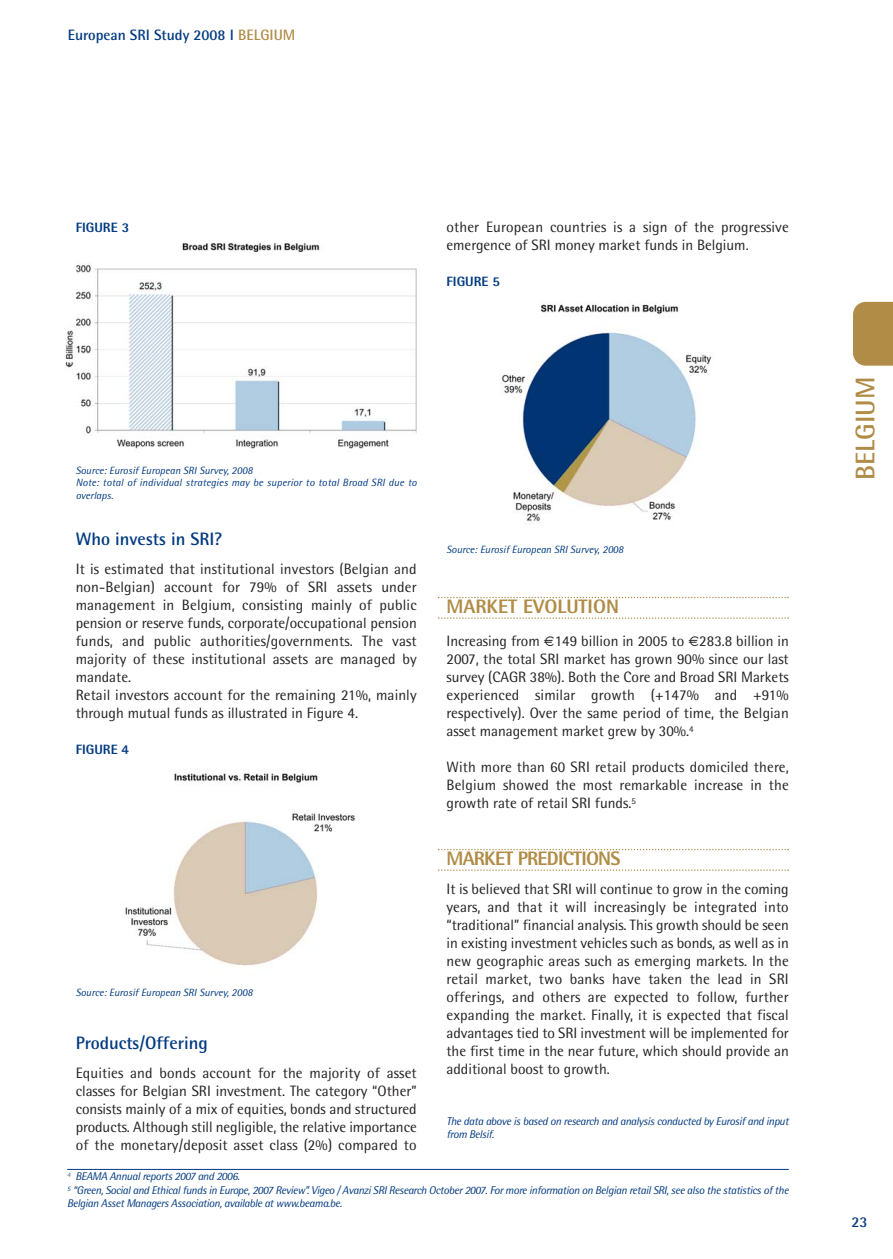
<style>
.page{position:relative;width:893px;height:1259px;background:#fff}
.page>*{position:absolute;margin:0;border:0;box-sizing:border-box;transform-origin:0 0}
.t1{font:700 27px "Rotis Semi Sans";color:#b08c46}
.t2{font:800 19.5px "Rotis Semi Sans";letter-spacing:-.04em;color:#b08c46}
.t3{font:800 19.5px "Rotis Semi Sans";color:#b08c46}
.t4{font:700 18px "Rotis Semi Sans";color:#013a81}
.t5{font:15px/18px "Rotis Semi Sans";letter-spacing:.005em;color:#231f20;text-align:justify}
.t6{font:700 15px "Rotis Semi Sans";color:#013a81}
.t7{font:800 13.5px "Rotis Semi Sans";color:#013a81}
.t8{font:italic 11.25px/13.5px "Rotis Semi Sans";letter-spacing:-.03em;color:#013a81}
.t9{font:italic 10.5px/12.6px "Rotis Semi Sans";color:#013b82}
.s1{color:#b08c46}
</style>
<div class="page">
<div style="left:853px;top:302px;width:40px;height:64px;background:#b08c46"></div>
<svg style="left:438px;top:597px;width:351px;height:1px"></svg>
<svg style="left:438px;top:617px;width:351px;height:2px"></svg>
<svg style="left:438px;top:849px;width:351px;height:1px"></svg>
<svg style="left:438px;top:869px;width:351px;height:2px"></svg>
<hr style="left:67px;top:1169px;width:722px;height:1px;background:#013b82">
<img style="left:65px;top:242px;width:352px;height:207px">
<img style="left:125px;top:773px;width:231px;height:193px">
<img style="left:502px;top:303px;width:210px;height:219px">
<p class="t6" style="left:68px;top:29px;width:229px">European SRI Study 2008 I <span class="s1">BELGIUM</span></p>
<p class="t7" style="left:76px;top:223px;width:55px">FIGURE 3</p>
<p class="t5" style="left:446px;top:219px;width:344px">other European countries is a sign of the progressive emergence of SRI money market funds in Belgium.</p>
<p class="t7" style="left:446px;top:277px;width:55px">FIGURE 5</p>
<p class="t9" style="left:76px;top:465px;width:343px">Source: Eurosif European SRI Survey, 2008<br>Note: total of individual strategies may be superior to total Broad SRI due to overlaps.</p>
<p class="t4" style="left:76px;top:532px;width:148px">Who invests in SRI?</p>
<p class="t5" style="left:76px;top:561px;width:343px;text-align:left">It is estimated that institutional investors (Belgian and non-Belgian) account for 79% of SRI assets under management in Belgium, consisting mainly of public pension or reserve funds, corporate/occupational pension funds, and public authorities/governments. The vast majority of these institutional assets are managed by mandate.<br>Retail investors account for the remaining 21%, mainly through mutual funds as illustrated in Figure 4.</p>
<p class="t7" style="left:76px;top:745px;width:55px">FIGURE 4</p>
<p class="t9" style="left:76px;top:987px;width:178px">Source: Eurosif European SRI Survey, 2008</p>
<p class="t4" style="left:76px;top:1036px;width:133px">Products/Offering</p>
<p class="t5" style="left:76px;top:1065px;width:343px">Equities and bonds account for the majority of asset classes for Belgian SRI investment. The category “Other” consists mainly of a mix of equities, bonds and structured products. Although still negligible, the relative importance of the monetary/deposit asset class (2%) compared to</p>
<p class="t9" style="left:446px;top:544px;width:178px">Source: Eurosif European SRI Survey, 2008</p>
<h2 class="t3" style="left:446px;top:600px;width:174px">MARKET EVOLUTION</h2>
<p class="t5" style="left:446px;top:633px;width:344px">Increasing from 149 billion in 2005 to 283.8 billion in 2007, the total SRI market has grown 90% since our last survey (CAGR 38%). Both the Core and Broad SRI Markets experienced similar growth (+147% and +91% respectively). Over the same period of time, the Belgian asset management market grew by 30%.<sup>4</sup></p>
<p class="t5" style="left:446px;top:759px;width:344px">With more than 60 SRI retail products domiciled there, Belgium showed the most remarkable increase in the growth rate of retail SRI funds.<sup>5</sup></p>
<h2 class="t2" style="left:446px;top:852px;width:176px">MARKET PREDICTIONS</h2>
<p class="t5" style="left:446px;top:881px;width:344px">It is believed that SRI will continue to grow in the coming years, and that it will increasingly be integrated into “traditional” financial analysis. This growth should be seen in existing investment vehicles such as bonds, as well as in new geographic areas such as emerging markets. In the retail market, two banks have taken the lead in SRI offerings, and others are expected to follow, further expanding the market. Finally, it is expected that fiscal advantages tied to SRI investment will be implemented for the first time in the near future, which should provide an additional boost to growth.</p>
<p class="t8" style="left:446px;top:1115px;width:344px">The data above is based on research and analysis conducted by Eurosif and input from Belsif.</p>
<p class="t8" style="left:67px;top:1171px;width:723px"><sup>4</sup> BEAMA Annual reports 2007 and 2006.<br><sup>5</sup> “Green, Social and Ethical funds in Europe, 2007 Review”. Vigeo / Avanzi SRI Research October 2007. For more information on Belgian retail SRI, see also the statistics of the<br>Belgian Asset Managers Association, available at www.beama.be.</p>
<h1 class="t1" style="left:856px;top:480px;width:104px;rotate:-90deg">BELGIUM</h1>
<p class="t6" style="left:851px;top:1216px;width:18px">23</p>
</div>
